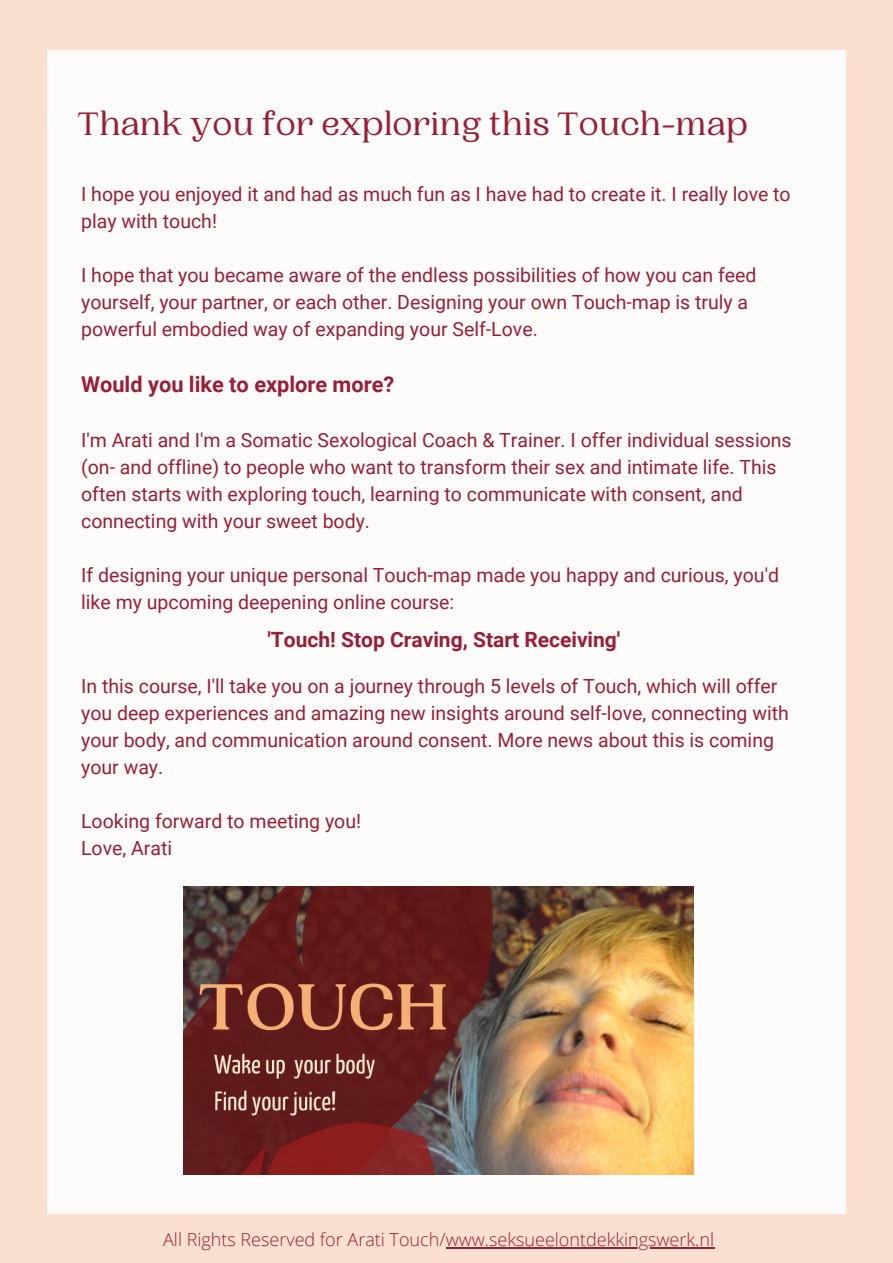
<style>
.page{position:relative;width:893px;height:1263px;background:#fbdfcf}
.page>*{position:absolute;margin:0;border:0;box-sizing:border-box;transform-origin:0 0}
.t1{font:500 34.05px "PP Woodland";color:#991f38}
.t2{font:700 21.75px "Roboto";color:#991f38}
.t3{font:700 21px "Roboto";color:#991f38}
.t4{font:19.5px/27px "Roboto";color:#991f38}
.t5{font:300 18px "Open Sans";color:#991f38}
</style>
<div class="page">
<div style="left:47px;top:50px;width:799px;height:1164px;background:#fff"></div>
<img style="left:184px;top:886px;width:510px;height:288px">
<hr style="left:446px;top:1247px;width:268px;height:2px;background:#991f38">
<h1 class="t1" style="left:77px;top:105px;width:672px">Thank you for exploring this Touch-map</h1>
<p class="t4" style="left:81px;top:181px;width:711px">I hope you enjoyed it and had as much fun as I have had to create it. I really love to play with touch!</p>
<p class="t4" style="left:81px;top:262px;width:677px">I hope that you became aware of the endless possibilities of how you can feed yourself, your partner, or each other. Designing your own Touch-map is truly a powerful embodied way of expanding your Self-Love.</p>
<p class="t2" style="left:81px;top:372px;width:315px">Would you like to explore more?</p>
<p class="t4" style="left:81px;top:427px;width:712px">I'm Arati and I'm a Somatic Sexological Coach &amp; Trainer. I offer individual sessions (on- and offline) to people who want to transform their sex and intimate life. This often starts with exploring touch, learning to communicate with consent, and connecting with your sweet body.</p>
<p class="t4" style="left:81px;top:562px;width:699px">If designing your unique personal Touch-map made you happy and curious, you'd like my upcoming deepening online course:</p>
<p class="t3" style="left:267px;top:627px;width:354px">'Touch! Stop Craving, Start Receiving'</p>
<p class="t4" style="left:81px;top:672px;width:709px">In this course, I'll take you on a journey through 5 levels of Touch, which will offer you deep experiences and amazing new insights around self-love, connecting with your body, and communication around consent. More news about this is coming your way.</p>
<p class="t4" style="left:81px;top:807px;width:281px">Looking forward to meeting you!<br>Love, Arati</p>
<p class="t5" style="left:163px;top:1226px;width:552px">All Rights Reserved for Arati Touch/www.seksueelontdekkingswerk.nl</p>
</div>
